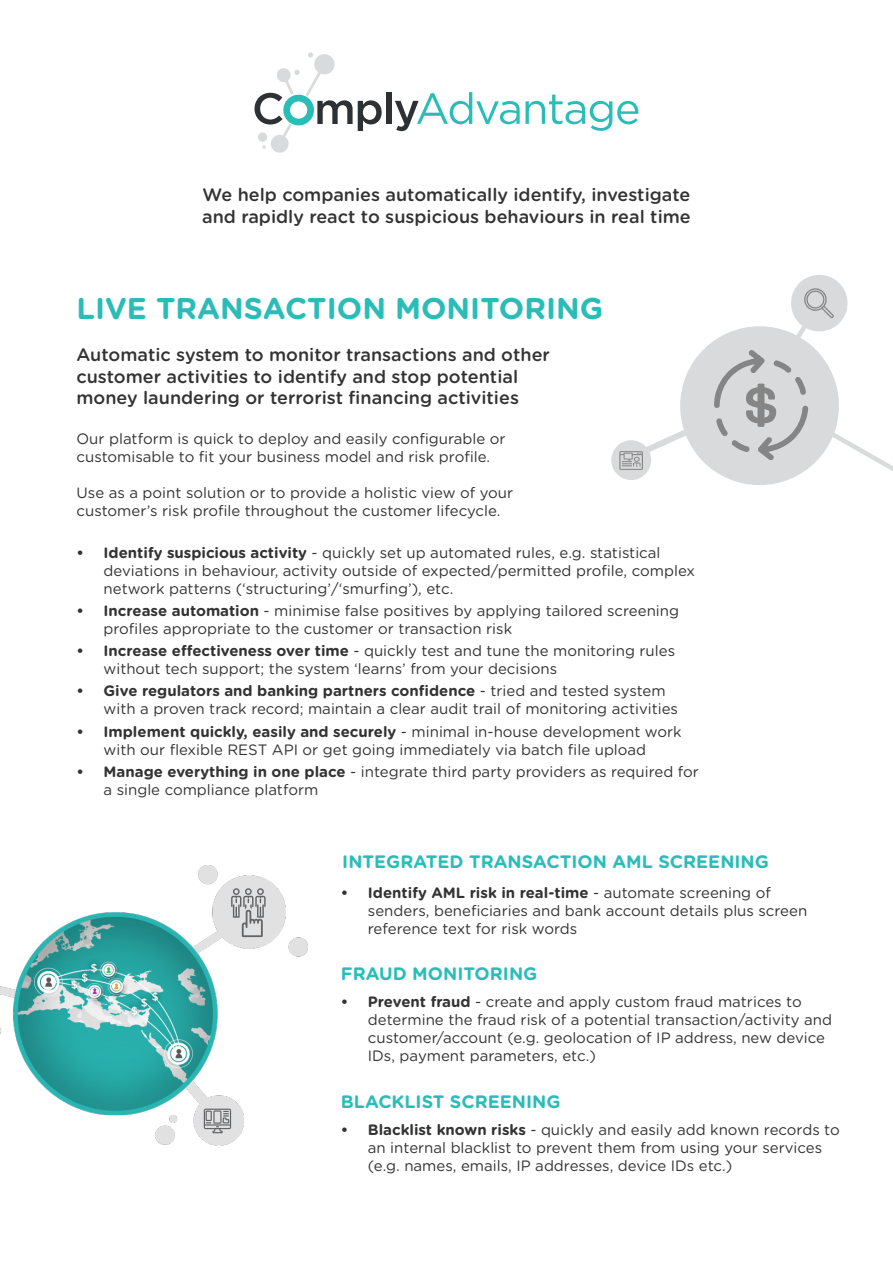
<style>
.page{position:relative;width:893px;height:1263px;background:#fff}
.page>*{position:absolute;margin:0;border:0;box-sizing:border-box;transform-origin:0 0}
.t1{font:700 30px "Gotham Rounded";color:#2abdb8}
.t2{font:500 18px/21.6px "Gotham Rounded";color:#333}
.t3{font:700 18px "Gotham Rounded";color:#2abdb8}
.t4{font:15px/18px "Gotham Rounded";color:#333}
.s1{font-weight:700}
</style>
<div class="page">
<div style="left:611px;top:440px;width:40px;height:40px;background:#d8dadc;border-radius:50%"></div>
<div style="left:386px;top:92px;width:5px;height:32px;background:#2e3134"></div>
<svg style="left:254px;top:52px;width:128px;height:101px"></svg>
<svg style="left:395px;top:92px;width:243px;height:39px"></svg>
<img style="left:0;top:865px;width:308px;height:281px">
<svg style="left:231px;top:888px;width:35px;height:49px;background:#bbbbbc"></svg>
<svg style="left:204px;top:1108px;width:27px;height:25px"></svg>
<svg style="left:619px;top:275px;width:274px;height:210px"></svg>
<p class="t2" style="left:203px;top:183px;width:489px">We help companies automatically identify, investigate</p>
<p class="t2" style="left:202px;top:205px;width:490px">and rapidly react to suspicious behaviours in real time</p>
<p class="t1" style="left:77px;top:286px;width:528px">LIVE TRANSACTION MONITORING</p>
<p class="t2" style="left:77px;top:343px;width:475px">Automatic system to monitor transactions and other customer activities to identify and stop potential money laundering or terrorist financing activities</p>
<p class="t4" style="left:77px;top:429px;width:431px">Our platform is quick to deploy and easily configurable or customisable to fit your business model and risk profile.</p>
<p class="t4" style="left:77px;top:483px;width:438px">Use as a point solution or to provide a holistic view of your customer’s risk profile throughout the customer lifecycle.</p>
<p class="t4" style="left:104px;top:543px;width:593px;text-indent:-27px"><span class="s1">• Identify suspicious activity</span> - quickly set up automated rules, e.g. statistical deviations in behaviour, activity outside of expected/permitted profile, complex network patterns (‘structuring’/‘smurfing’), etc.</p>
<p class="t4" style="left:104px;top:601px;width:577px;text-indent:-27px"><span class="s1">• Increase automation</span> - minimise false positives by applying tailored screening profiles appropriate to the customer or transaction risk</p>
<p class="t4" style="left:104px;top:641px;width:573px;text-indent:-27px"><span class="s1">• Increase effectiveness over time</span> - quickly test and tune the monitoring rules without tech support; the system ‘learns’ from your decisions</p>
<p class="t4" style="left:104px;top:681px;width:576px;text-indent:-27px"><span class="s1">• Give regulators and banking partners confidence</span> - tried and tested system with a proven track record; maintain a clear audit trail of monitoring activities</p>
<p class="t4" style="left:77px;top:722px;width:607px;text-align:center"><span class="s1">• Implement quickly, easily and securely</span> - minimal in-house development work with our flexible REST API or get going immediately via batch file upload</p>
<p class="t4" style="left:104px;top:762px;width:597px;text-indent:-27px"><span class="s1">• Manage everything in one place</span> - integrate third party providers as required for a single compliance platform</p>
<p class="t3" style="left:342px;top:848px;width:428px">INTEGRATED TRANSACTION AML SCREENING</p>
<p class="t4" style="left:368px;top:882px;width:441px;text-indent:-27px"><span class="s1">• Identify AML risk in real-time</span> - automate screening of senders, beneficiaries and bank account details plus screen reference text for risk words</p>
<p class="t3" style="left:341px;top:960px;width:198px">FRAUD MONITORING</p>
<p class="t4" style="left:368px;top:992px;width:466px;text-indent:-27px"><span class="s1">• Prevent fraud</span> - create and apply custom fraud matrices to determine the fraud risk of a potential transaction/activity and customer/account (e.g. geolocation of IP address, new device IDs, payment parameters, etc.)</p>
<p class="t3" style="left:341px;top:1088px;width:221px">BLACKLIST SCREENING</p>
<p class="t4" style="left:368px;top:1120px;width:473px;text-indent:-27px"><span class="s1">• Blacklist known risks</span> - quickly and easily add known records to an internal blacklist to prevent them from using your services (e.g. names, emails, IP addresses, device IDs etc.)</p>
</div>
